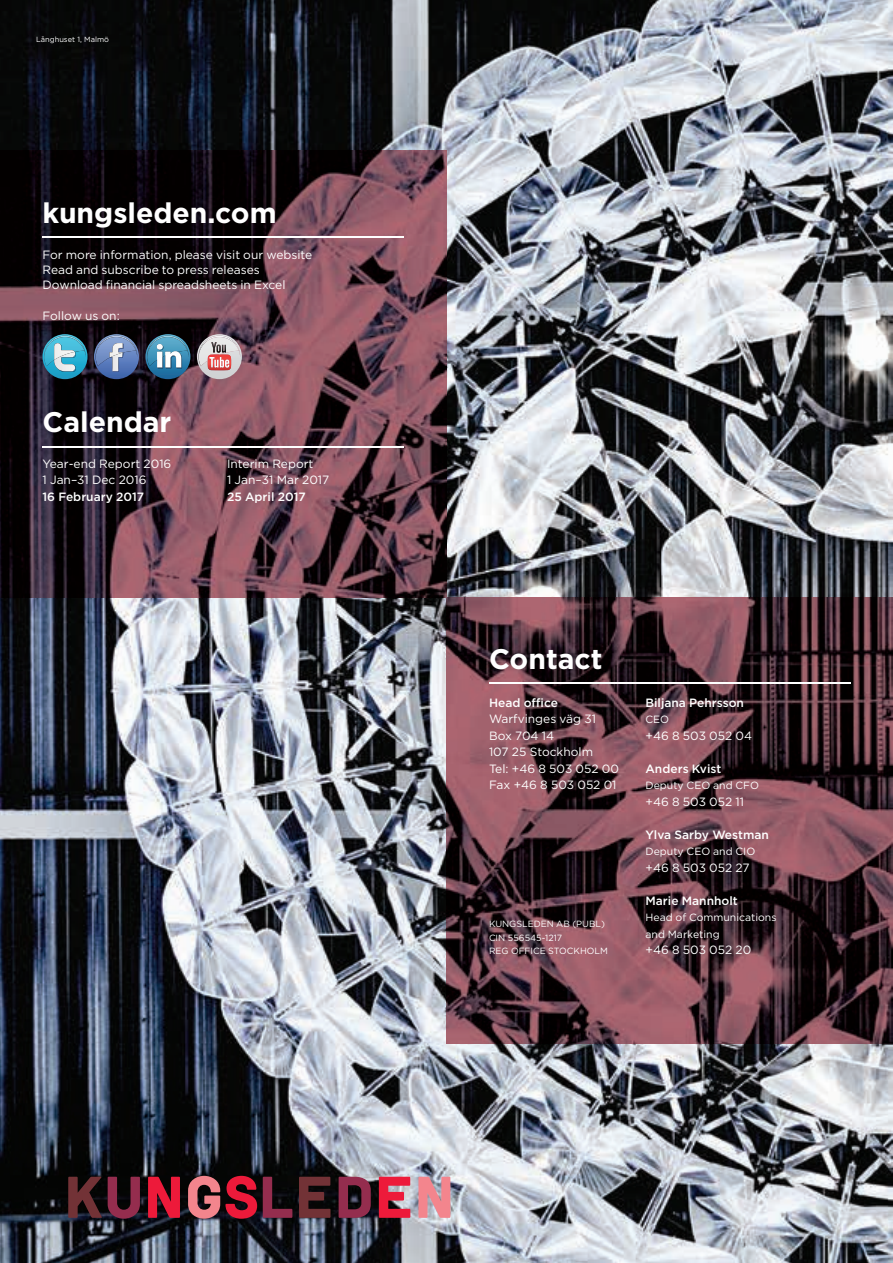
<style>
.page{position:relative;width:893px;height:1263px;background:#fff}
.page>*{position:absolute;margin:0;border:0;box-sizing:border-box;transform-origin:0 0}
.t1{font:700 28.35px "Gotham";color:#fff}
.t2{font:12px/16.5px "Gotham";color:#fff}
.t3{font:500 12px "Gotham";color:#fff}
.t4{font:10.5px/16.5px "Gotham";color:#fff}
.t5{font:9px/13.5px "Gotham";color:#fff}
.t6{font:7.5px "Gotham";color:#fff}
</style>
<div class="page">
<img style="left:0;top:0;width:893px;height:1263px">
<img style="left:0;top:151px;width:446px;height:446px">
<img style="left:446px;top:597px;width:447px;height:447px">
<svg style="left:68px;top:1177px;width:34px;height:41px"></svg>
<svg style="left:108px;top:1177px;width:32px;height:42px"></svg>
<svg style="left:148px;top:1177px;width:32px;height:41px"></svg>
<svg style="left:188px;top:1176px;width:69px;height:43px;background:#913340"></svg>
<svg style="left:263px;top:1177px;width:29px;height:41px"></svg>
<svg style="left:299px;top:1177px;width:31px;height:41px"></svg>
<svg style="left:339px;top:1177px;width:32px;height:41px"></svg>
<svg style="left:379px;top:1177px;width:31px;height:41px"></svg>
<svg style="left:418px;top:1177px;width:32px;height:41px"></svg>
<hr style="left:489px;top:683px;width:361px;height:1px;background:#fff">
<hr style="left:43px;top:236px;width:361px;height:2px;background:#fff">
<hr style="left:43px;top:446px;width:361px;height:1px;background:#fff">
<svg style="left:43px;top:334px;width:45px;height:45px"></svg>
<img style="left:85px;top:336px;width:1px;height:21px">
<img style="left:44px;top:357px;width:40px;height:9px">
<img style="left:54px;top:357px;width:21px;height:3px">
<img style="left:44px;top:336px;width:41px;height:21px">
<svg style="left:94px;top:334px;width:45px;height:45px"></svg>
<img style="left:96px;top:336px;width:40px;height:21px">
<svg style="left:145px;top:334px;width:45px;height:45px"></svg>
<img style="left:147px;top:336px;width:41px;height:21px">
<svg style="left:197px;top:334px;width:45px;height:45px"></svg>
<img style="left:199px;top:336px;width:40px;height:21px">
<p class="t6" style="left:36px;top:35px;width:74px">Långhuset 1, Malmö</p>
<h1 class="t1" style="left:43px;top:194px;width:236px">kungsleden.com</h1>
<p class="t2" style="left:43px;top:247px;width:271px;line-height:15px">For more information, please visit our website<br>Read and subscribe to press releases<br>Download financial spreadsheets in Excel</p>
<p class="t2" style="left:43px;top:308px;width:79px">Follow us on:</p>
<h1 class="t1" style="left:43px;top:403px;width:130px">Calendar</h1>
<p class="t2" style="left:43px;top:455px;width:130px">Year-end Report 2016<br>1 Jan–31 Dec 2016</p>
<p class="t3" style="left:43px;top:489px;width:103px">16 February 2017</p>
<p class="t2" style="left:227px;top:455px;width:104px">Interim Report<br>1 Jan–31 Mar 2017</p>
<p class="t3" style="left:227px;top:489px;width:80px">25 April 2017</p>
<h1 class="t1" style="left:489px;top:640px;width:115px">Contact</h1>
<p class="t3" style="left:489px;top:695px;width:70px">Head office</p>
<p class="t2" style="left:489px;top:710px;width:131px">Warfvinges väg 31<br>Box 704 14<br>107 25 Stockholm<br>Tel: +46 8 503 052 00<br>Fax +46 8 503 052 01</p>
<p class="t5" style="left:489px;top:917px;width:120px">KUNGSLEDEN AB (PUBL)<br>CIN 556545-1217<br>REG OFFICE STOCKHOLM</p>
<p class="t3" style="left:645px;top:695px;width:100px">Biljana Pehrsson</p>
<p class="t4" style="left:645px;top:711px;width:25px">CEO</p>
<p class="t2" style="left:645px;top:727px;width:108px">+46 8 503 052 04</p>
<p class="t3" style="left:645px;top:761px;width:77px">Anders Kvist</p>
<p class="t4" style="left:645px;top:777px;width:115px">Deputy CEO and CFO</p>
<p class="t2" style="left:645px;top:793px;width:100px">+46 8 503 052 11</p>
<p class="t3" style="left:645px;top:827px;width:125px">Ylva Sarby Westman</p>
<p class="t4" style="left:645px;top:843px;width:111px">Deputy CEO and CIO</p>
<p class="t2" style="left:645px;top:859px;width:106px">+46 8 503 052 27</p>
<p class="t3" style="left:645px;top:893px;width:94px">Marie Mannholt</p>
<p class="t4" style="left:645px;top:909px;width:133px">Head of Communications and Marketing</p>
<p class="t2" style="left:645px;top:941px;width:107px">+46 8 503 052 20</p>
</div>
